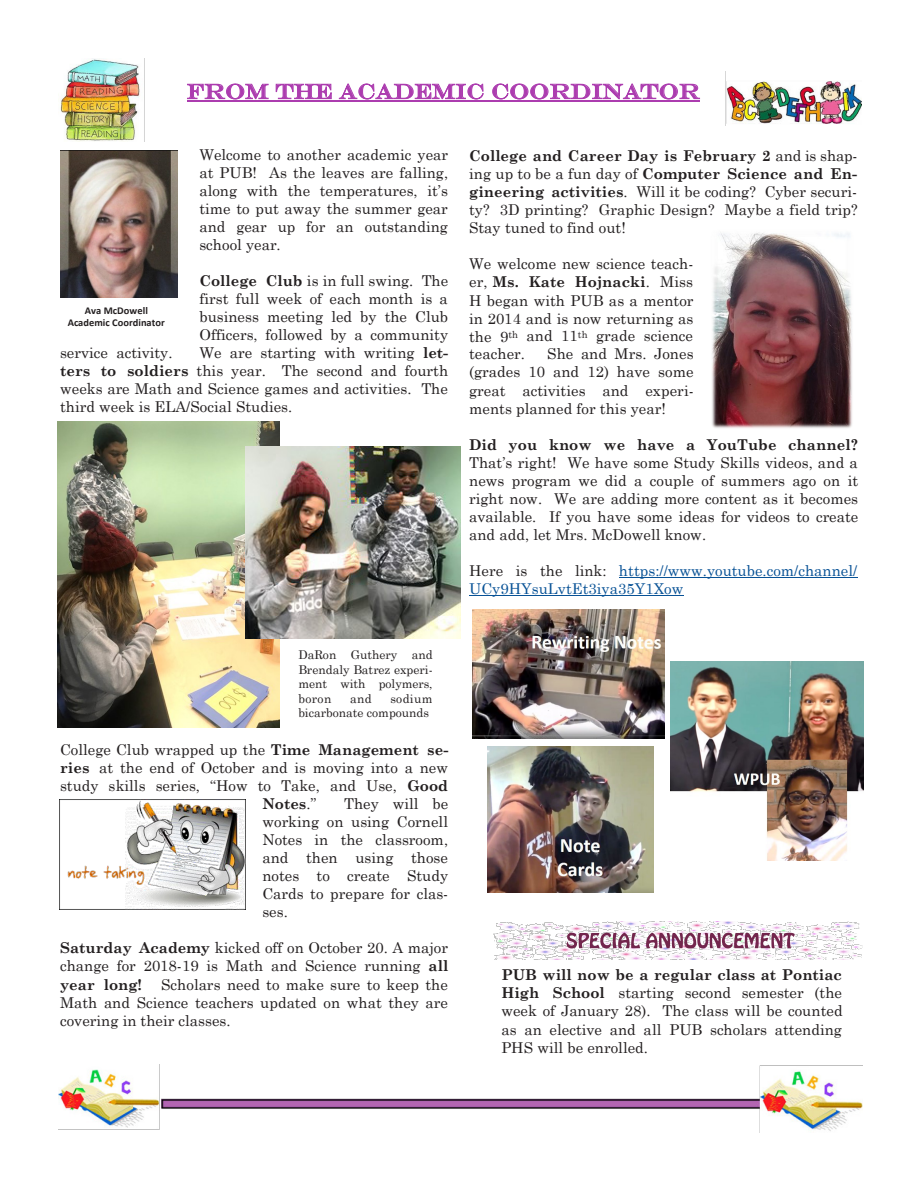
<style>
.page{position:relative;width:918px;height:1188px;background:#fff}
.page>*{position:absolute;margin:0;border:0;box-sizing:border-box;transform-origin:0 0}
.t1{font:21px "Engravers";color:#ac3caf}
.t2{font:15px/18px "Century Schoolbook";color:#231f20;text-align:justify}
.t3{font:15px/18px "Century Schoolbook";color:#085296}
.t4{font:700 15px "Century Schoolbook";color:#231f20}
.t5{font:12px/14.4px "Century Schoolbook";color:#231f20;text-align:justify}
.t6{font:700 10.5px/12.8px "Calibri";color:#231f20;text-align:center}
.s1{font-weight:700}
.s2{color:#231f20}
.s3{font-weight:400}
</style>
<div class="page">
<svg style="left:187px;top:83px;width:82px;height:17px"></svg>
<svg style="left:276px;top:84px;width:56px;height:15px"></svg>
<svg style="left:339px;top:83px;width:145px;height:17px"></svg>
<svg style="left:492px;top:83px;width:208px;height:17px"></svg>
<hr style="left:187px;top:101px;width:513px;height:1px;background:#ac3caf">
<img style="left:60px;top:58px;width:85px;height:84px">
<img style="left:725px;top:71px;width:137px;height:54px">
<img style="left:59px;top:1064px;width:803px;height:69px">
<img style="left:61px;top:151px;width:116px;height:146px">
<hr style="left:619px;top:577px;width:238px;height:1px;background:#085296">
<hr style="left:469px;top:595px;width:214px;height:1px;background:#085296">
<img style="left:57px;top:421px;width:222px;height:307px">
<img style="left:245px;top:446px;width:215px;height:192px">
<img style="left:60px;top:799px;width:185px;height:110px">
<img style="left:712px;top:232px;width:140px;height:196px">
<img style="left:493px;top:921px;width:370px;height:39px">
<img style="left:566px;top:928px;width:239px;height:26px">
<img style="left:473px;top:609px;width:192px;height:129px">
<img style="left:670px;top:662px;width:193px;height:199px">
<img style="left:488px;top:746px;width:165px;height:147px">
<p class="t1" style="left:187px;top:79px;width:515px">FROM THE ACADEMIC COORDINATOR</p>
<p class="t6" style="left:68px;top:304px;width:99px">Ava McDowell<br>Academic Coordinator</p>
<p class="t2" style="left:199px;top:144px;width:250px">Welcome to another academic year at PUB! As the leaves are falling, along with the temperatures, it’s time to put away the summer gear and gear up for an outstanding school year.</p>
<p class="t2" style="left:199px;top:270px;width:250px"><span class="s1">College Club</span> is in full swing. The first full week of each month is a business meeting led by the Club Officers, followed by a community</p>
<p class="t2" style="left:60px;top:343px;width:390px;text-indent:139px">We are starting with writing <span class="s1">let&shy;ters to soldiers</span> this year. The second and fourth weeks are Math and Science games and activities. The third week is ELA/Social Studies.</p>
<p class="t2" style="left:60px;top:343px;width:114px">service activity.</p>
<p class="t2" style="left:469px;top:145px;width:390px"><span class="s1">College and Career Day is February 2</span> and is shap&shy;ing up to be a fun day of <span class="s1">Computer Science and En&shy;gineering activities</span>. Will it be coding? Cyber securi&shy;ty? 3D printing? Graphic Design? Maybe a field trip?<br>Stay tuned to find out!</p>
<p class="t2" style="left:469px;top:254px;width:226px">We welcome new science teach&shy;er, <span class="s1">Ms. Kate Hojnacki</span>. Miss H began with PUB as a mentor in 2014 and is now returning as the 9<sup>th</sup> and 11<sup>th</sup> grade science teacher.</p>
<p class="t2" style="left:469px;top:344px;width:226px;text-indent:78px">She and Mrs. Jones (grades 10 and 12) have some great activities and experi&shy;ments planned for this year!</p>
<p class="t2" style="left:469px;top:434px;width:391px"><span class="s1">Did you know we have a YouTube channel?<br></span>That’s right! We have some Study Skills videos, and a news program we did a couple of summers ago on it right now. We are adding more content as it becomes available. If you have some ideas for videos to create and add, let Mrs. McDowell know.</p>
<p class="t3" style="left:469px;top:560px;width:390px"><span class="s2">Here is the link:</span> https://www.youtube.com/channel/<br>UCy9HYsuLvtEt3iya35Y1Xow</p>
<p class="t5" style="left:298px;top:647px;width:136px">DaRon Guthery and Brendaly Batrez experi&shy;ment with polymers, boron</p>
<p class="t5" style="left:298px;top:690px;width:136px;text-align:right">sodium<br>bicarbonate compounds</p>
<p class="t5" style="left:350px;top:690px;width:23px">and</p>
<p class="t2" style="left:60px;top:739px;width:390px">College Club wrapped up the <span class="s1">Time Management se-</span></p>
<p class="t2" style="left:60px;top:757px;width:389px"><span class="s1">ries</span> at the end of October and is moving into a new</p>
<p class="t2" style="left:60px;top:775px;width:390px">study skills series, “How to Take, and Use, <span class="s1">Good</span></p>
<p class="t4" style="left:262px;top:792px;width:56px">Notes<span class="s3">.”</span></p>
<p class="t2" style="left:262px;top:794px;width:187px;text-indent:82px">They will be working on using Cornell Notes in the classroom, and then using those notes to create Study Cards to prepare for clas&shy;ses.</p>
<p class="t2" style="left:60px;top:938px;width:390px"><span class="s1">Saturday Academy</span> kicked off on October 20. A major change for 2018-19 is Math and Science running <span class="s1">all year long!</span></p>
<p class="t2" style="left:60px;top:974px;width:389px;text-indent:101px">Scholars need to make sure to keep the Math and Science teachers updated on what they are covering in their classes.</p>
<p class="t2" style="left:501px;top:965px;width:343px"><span class="s1">PUB will now be a regular class at Pontiac High School</span> starting second semester (the week of January 28). The class will be counted as an elective and all PUB scholars attending PHS will be enrolled.</p>
</div>
